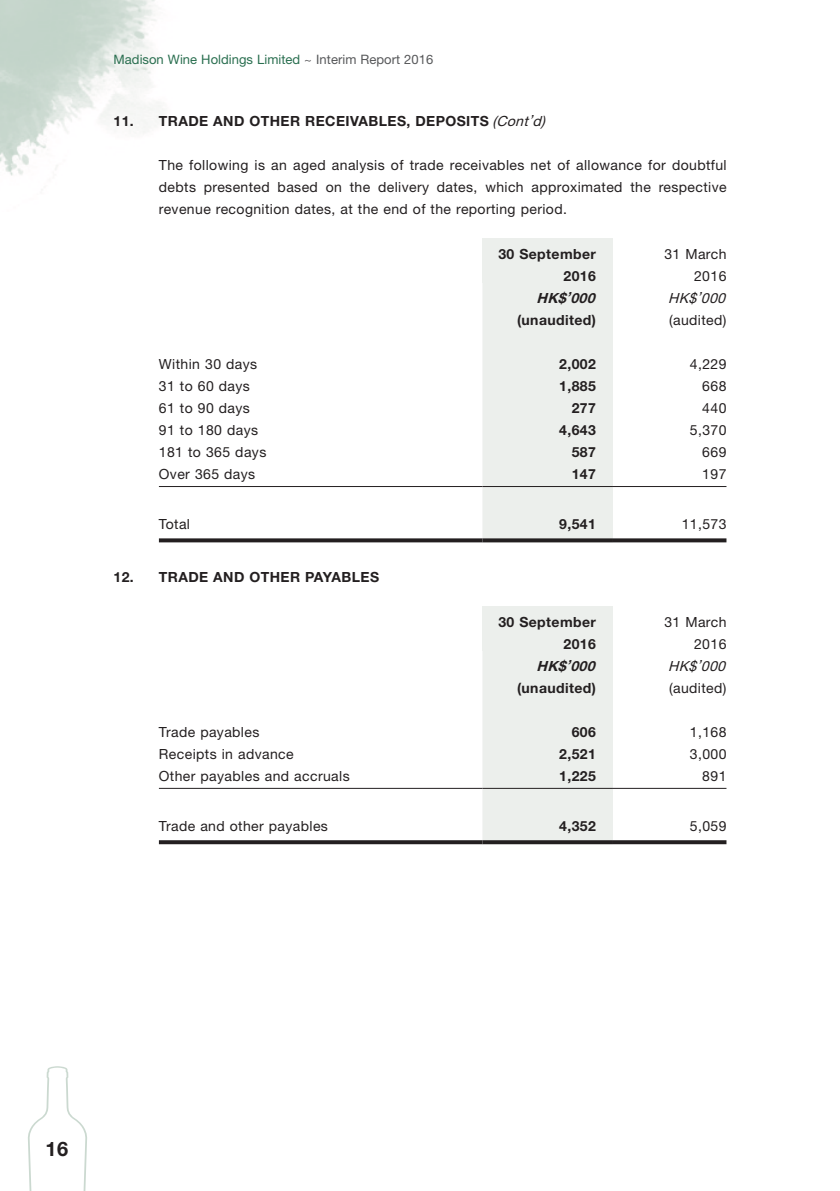
<style>
.page{position:relative;width:840px;height:1191px;background:#fff}
.page>*{position:absolute;margin:0;border:0;box-sizing:border-box;transform-origin:0 0}
.t1{font:700 20px "Helvetica Neue LT Std";color:#231f20}
.Notes{font:14px/22px "Helvetica Neue LT Std";letter-spacing:.03em;color:#231f20;text-align:justify}
.Notes-2{font:700 14px "Helvetica Neue LT Std";letter-spacing:.03em;color:#231f20}
.Notes_HD1{font:700 14px "Helvetica Neue LT Std";letter-spacing:.03em;color:#231f20}
.Notes-3{font:italic 700 14px "Helvetica Neue LT Std";color:#231f20}
.Notes-4{font:italic 14px "Helvetica Neue LT Std";color:#231f20}
.t2{font:13px "Helvetica Neue LT Std";letter-spacing:.005em;color:#2a6f50}
.s1{color:#57585a}
.s2{font-weight:400;font-style:italic}
</style>
<div class="page">
<img style="left:0;top:0;width:163px;height:176px">
<svg style="left:28px;top:1066px;width:59px;height:125px"></svg>
<div style="left:482px;top:238px;width:130px;height:45px;background:#ecefec"></div>
<div style="left:482px;top:283px;width:130px;height:255px;background:#ecefec"></div>
<hr style="left:159px;top:486px;width:323px;height:1px;background:#231f20">
<hr style="left:482px;top:486px;width:130px;height:1px;background:#231f20">
<hr style="left:612px;top:486px;width:114px;height:1px;background:#231f20">
<svg style="left:159px;top:538px;width:323px;height:4px"></svg>
<svg style="left:482px;top:538px;width:130px;height:4px"></svg>
<svg style="left:612px;top:538px;width:114px;height:4px"></svg>
<div style="left:482px;top:606px;width:130px;height:45px;background:#ecefec"></div>
<div style="left:482px;top:651px;width:130px;height:189px;background:#ecefec"></div>
<hr style="left:159px;top:788px;width:323px;height:1px;background:#231f20">
<hr style="left:482px;top:788px;width:130px;height:1px;background:#231f20">
<hr style="left:612px;top:788px;width:114px;height:1px;background:#231f20">
<svg style="left:159px;top:840px;width:323px;height:4px"></svg>
<svg style="left:482px;top:840px;width:130px;height:4px"></svg>
<svg style="left:612px;top:840px;width:114px;height:4px"></svg>
<p class="t2" style="left:113px;top:52px;width:321px">Madison Wine Holdings Limited <span class="s1">~ Interim Report 2016</span></p>
<p class="Notes_HD1" style="left:113px;top:112px;width:437px">11. TRADE AND OTHER RECEIVABLES, DEPOSITS <span class="s2">(Cont’d)</span></p>
<p class="Notes" style="left:159px;top:154px;width:569px">The following is an aged analysis of trade receivables net of allowance for doubtful debts presented based on the delivery dates, which approximated the respective revenue recognition dates, at the end of the reporting period.</p>
<p class="Notes-2" style="left:498px;top:245px;width:99px">30 September</p>
<p class="Notes-2" style="left:563px;top:267px;width:34px">2016</p>
<p class="Notes" style="left:664px;top:243px;width:64px">31 March</p>
<p class="Notes" style="left:693px;top:265px;width:34px">2016</p>
<p class="Notes-3" style="left:536px;top:289px;width:64px">HK$’000</p>
<p class="Notes-4" style="left:667px;top:290px;width:63px">HK$’000</p>
<p class="Notes-2" style="left:516px;top:311px;width:80px">(unaudited)</p>
<p class="Notes" style="left:668px;top:309px;width:59px">(audited)</p>
<p class="Notes" style="left:159px;top:353px;width:100px">Within 30 days</p>
<p class="Notes-2" style="left:559px;top:355px;width:38px">2,002</p>
<p class="Notes" style="left:689px;top:353px;width:38px">4,229</p>
<p class="Notes" style="left:159px;top:375px;width:92px">31 to 60 days</p>
<p class="Notes-2" style="left:559px;top:377px;width:38px">1,885</p>
<p class="Notes" style="left:702px;top:375px;width:26px">668</p>
<p class="Notes" style="left:159px;top:397px;width:92px">61 to 90 days</p>
<p class="Notes-2" style="left:571px;top:399px;width:26px">277</p>
<p class="Notes" style="left:702px;top:397px;width:26px">440</p>
<p class="Notes" style="left:159px;top:419px;width:101px">91 to 180 days</p>
<p class="Notes-2" style="left:559px;top:421px;width:38px">4,643</p>
<p class="Notes" style="left:689px;top:419px;width:38px">5,370</p>
<p class="Notes" style="left:159px;top:441px;width:109px">181 to 365 days</p>
<p class="Notes-2" style="left:571px;top:443px;width:26px">587</p>
<p class="Notes" style="left:702px;top:441px;width:26px">669</p>
<p class="Notes" style="left:159px;top:463px;width:98px">Over 365 days</p>
<p class="Notes-2" style="left:571px;top:465px;width:26px">147</p>
<p class="Notes" style="left:702px;top:463px;width:26px">197</p>
<p class="Notes" style="left:159px;top:513px;width:33px">Total</p>
<p class="Notes-2" style="left:559px;top:515px;width:38px">9,541</p>
<p class="Notes" style="left:681px;top:513px;width:46px">11,573</p>
<p class="Notes_HD1" style="left:113px;top:568px;width:267px">12. TRADE AND OTHER PAYABLES</p>
<p class="Notes-2" style="left:498px;top:613px;width:99px">30 September</p>
<p class="Notes-2" style="left:563px;top:635px;width:34px">2016</p>
<p class="Notes" style="left:664px;top:611px;width:64px">31 March</p>
<p class="Notes" style="left:693px;top:633px;width:34px">2016</p>
<p class="Notes-3" style="left:536px;top:657px;width:64px">HK$’000</p>
<p class="Notes-4" style="left:667px;top:657px;width:63px">HK$’000</p>
<p class="Notes-2" style="left:516px;top:679px;width:80px">(unaudited)</p>
<p class="Notes" style="left:668px;top:677px;width:59px">(audited)</p>
<p class="Notes" style="left:159px;top:721px;width:102px">Trade payables</p>
<p class="Notes-2" style="left:571px;top:723px;width:26px">606</p>
<p class="Notes" style="left:689px;top:721px;width:38px">1,168</p>
<p class="Notes" style="left:159px;top:743px;width:136px">Receipts in advance</p>
<p class="Notes-2" style="left:559px;top:745px;width:38px">2,521</p>
<p class="Notes" style="left:689px;top:743px;width:38px">3,000</p>
<p class="Notes" style="left:159px;top:765px;width:192px">Other payables and accruals</p>
<p class="Notes-2" style="left:559px;top:767px;width:38px">1,225</p>
<p class="Notes" style="left:702px;top:765px;width:26px">891</p>
<p class="Notes" style="left:159px;top:815px;width:170px">Trade and other payables</p>
<p class="Notes-2" style="left:559px;top:817px;width:38px">4,352</p>
<p class="Notes" style="left:689px;top:815px;width:38px">5,059</p>
<h1 class="t1" style="left:45px;top:1136px;width:24px">16</h1>
</div>
